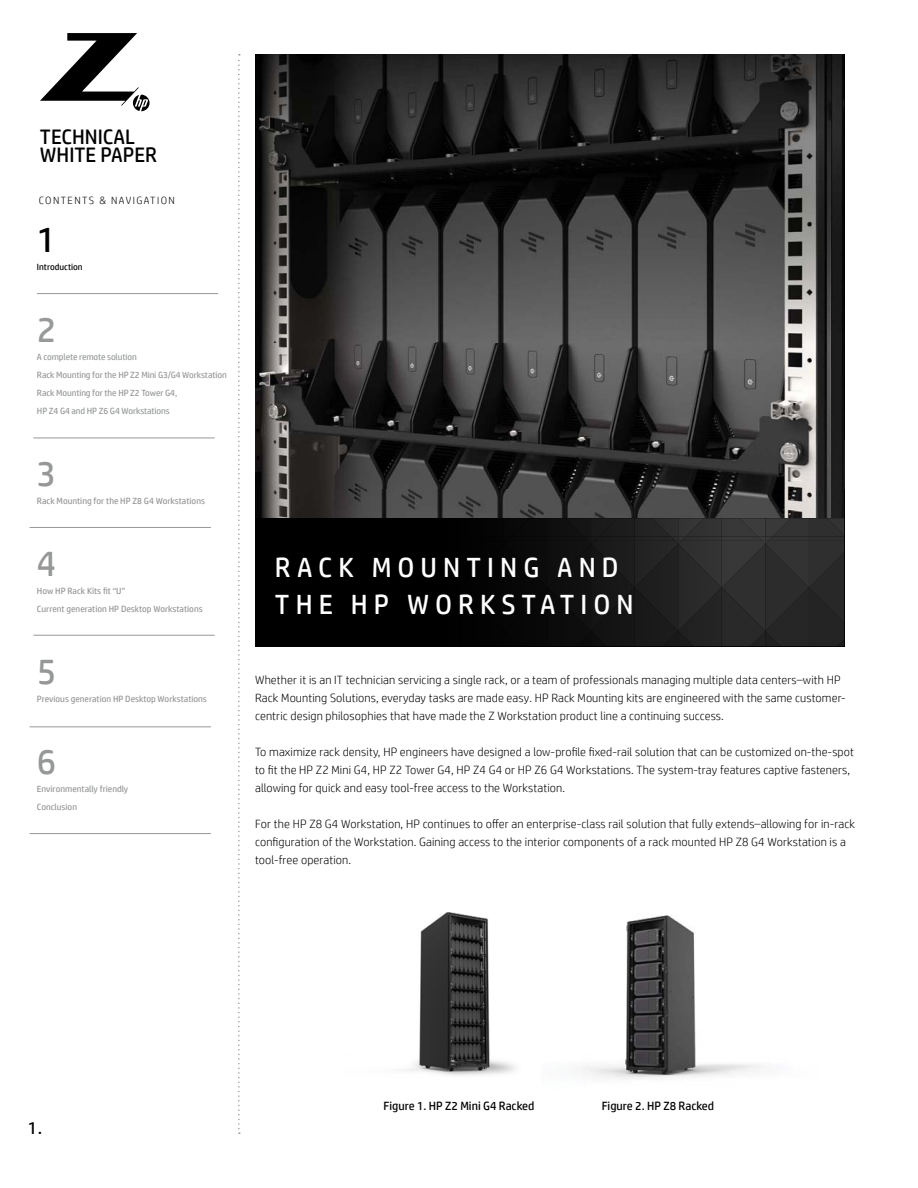
<style>
.page{position:relative;width:918px;height:1188px;background:#fff}
.page>*{position:absolute;margin:0;border:0;box-sizing:border-box;transform-origin:0 0}
.t1{font:36px "HP Simplified";color:#969797}
.t2{font:36px "HP Simplified";color:#000}
.t3{font:36px "HP Simplified";color:#989a9a}
.t4{font:27.9px/36.6px "HP Simplified";letter-spacing:.22em;color:#fff}
.t5{font:21px/18px "HP Simplified";color:#000}
.t6{font:17.7px "HP Simplified";color:#000}
.t7{font:300 12px/18px "HP Simplified";letter-spacing:.01em;color:#000}
.t8{font:12px "HP Simplified";color:#000}
.t9{font:300 10.5px "HP Simplified";letter-spacing:.14em;color:#000}
.t10{font:9px/18px "HP Simplified";color:#969797}
.t11{font:9px/18px "HP Simplified";letter-spacing:-.01em;color:#989a9a}
.t12{font:9px "HP Simplified";color:#000}
</style>
<div class="page">
<img style="left:404px;top:912px;width:111px;height:164px">
<svg style="left:238px;top:54px;width:2px;height:1080px"></svg>
<img style="left:255px;top:489px;width:53px;height:29px">
<img style="left:308px;top:489px;width:536px;height:29px">
<img style="left:844px;top:54px;width:1px;height:435px">
<img style="left:255px;top:54px;width:589px;height:435px">
<div style="left:255px;top:518px;width:589px;height:128px;background:#000"></div>
<img style="left:535px;top:541px;width:274px;height:105px">
<img style="left:686px;top:537px;width:72px;height:4px">
<img style="left:704px;top:518px;width:36px;height:19px">
<img style="left:663px;top:631px;width:30px;height:15px">
<img style="left:671px;top:518px;width:33px;height:19px">
<img style="left:750px;top:631px;width:31px;height:15px">
<img style="left:740px;top:518px;width:51px;height:19px">
<img style="left:598px;top:537px;width:73px;height:4px">
<img style="left:617px;top:518px;width:54px;height:19px">
<img style="left:576px;top:631px;width:30px;height:15px">
<img style="left:584px;top:518px;width:33px;height:19px">
<svg style="left:671px;top:537px;width:15px;height:7px"></svg>
<img style="left:535px;top:537px;width:49px;height:4px">
<img style="left:535px;top:518px;width:49px;height:19px">
<svg style="left:584px;top:537px;width:14px;height:7px"></svg>
<div style="left:809px;top:518px;width:35px;height:128px;background:#282828"></div>
<svg style="left:837px;top:640px;width:7px;height:6px"></svg>
<img style="left:827px;top:518px;width:17px;height:18px">
<img style="left:773px;top:537px;width:36px;height:4px">
<svg style="left:758px;top:537px;width:15px;height:7px"></svg>
<img style="left:576px;top:915px;width:186px;height:164px">
<svg style="left:40px;top:33px;width:110px;height:78px"></svg>
<hr style="left:37px;top:293px;width:181px;height:1px;background:#969797">
<hr style="left:33px;top:438px;width:182px;height:1px;background:#969797">
<hr style="left:30px;top:727px;width:181px;height:1px;background:#969797">
<hr style="left:30px;top:833px;width:181px;height:1px;background:#969797">
<hr style="left:30px;top:527px;width:181px;height:1px;background:#969797">
<hr style="left:33px;top:635px;width:182px;height:1px;background:#969797">
<h3 class="t5" style="left:40px;top:127px;width:119px">TECHNICAL<br>WHITE PAPER</h3>
<p class="t9" style="left:39px;top:194px;width:138px">CONTENTS &amp; NAVIGATION</p>
<h1 class="t2" style="left:37px;top:216px;width:21px">1</h1>
<p class="t12" style="left:37px;top:261px;width:47px">Introduction</p>
<h1 class="t3" style="left:37px;top:306px;width:21px">2</h1>
<p class="t11" style="left:37px;top:348px;width:191px">A complete remote solution<br>Rack Mounting for the HP Z2 Mini G3/G4 Workstation Rack Mounting for the HP Z2 Tower G4,<br>HP Z4 G4 and HP Z6 G4 Workstations</p>
<h1 class="t1" style="left:37px;top:450px;width:21px">3</h1>
<p class="t10" style="left:37px;top:492px;width:170px">Rack Mounting for the HP Z8 G4 Workstations</p>
<h1 class="t1" style="left:37px;top:540px;width:21px">4</h1>
<p class="t10" style="left:37px;top:582px;width:167px">How HP Rack Kits fit “U”<br>Current generation HP Desktop Workstations</p>
<h1 class="t1" style="left:37px;top:648px;width:21px">5</h1>
<p class="t10" style="left:37px;top:690px;width:171px">Previous generation HP Desktop Workstations</p>
<h1 class="t1" style="left:37px;top:738px;width:21px">6</h1>
<p class="t10" style="left:37px;top:780px;width:93px">Environmentally friendly<br>Conclusion</p>
<h2 class="t4" style="left:275px;top:549px;width:360px">RACK MOUNTING AND<br>THE HP WORKSTATION</h2>
<p class="t7" style="left:255px;top:671px;width:592px">Whether it is an IT technician servicing a single rack, or a team of professionals managing multiple data centers–with HP<br>Rack Mounting Solutions, everyday tasks are made easy. HP Rack Mounting kits are engineered with the same customer&shy;centric design philosophies that have made the Z Workstation product line a continuing success.</p>
<p class="t7" style="left:255px;top:743px;width:600px">To maximize rack density, HP engineers have designed a low-profile fixed-rail solution that can be customized on-the-spot to fit the HP Z2 Mini G4, HP Z2 Tower G4, HP Z4 G4 or HP Z6 G4 Workstations. The system-tray features captive fasteners, allowing for quick and easy tool-free access to the Workstation.</p>
<p class="t7" style="left:255px;top:815px;width:601px">For the HP Z8 G4 Workstation, HP continues to offer an enterprise-class rail solution that fully extends–allowing for in-rack configuration of the Workstation. Gaining access to the interior components of a rack mounted HP Z8 G4 Workstation is a tool-free operation.</p>
<h3 class="t6" style="left:28px;top:1116px;width:16px">1.</h3>
<p class="t8" style="left:384px;top:1098px;width:152px">Figure 1. HP Z2 Mini G4 Racked</p>
<p class="t8" style="left:602px;top:1098px;width:114px">Figure 2. HP Z8 Racked</p>
</div>
